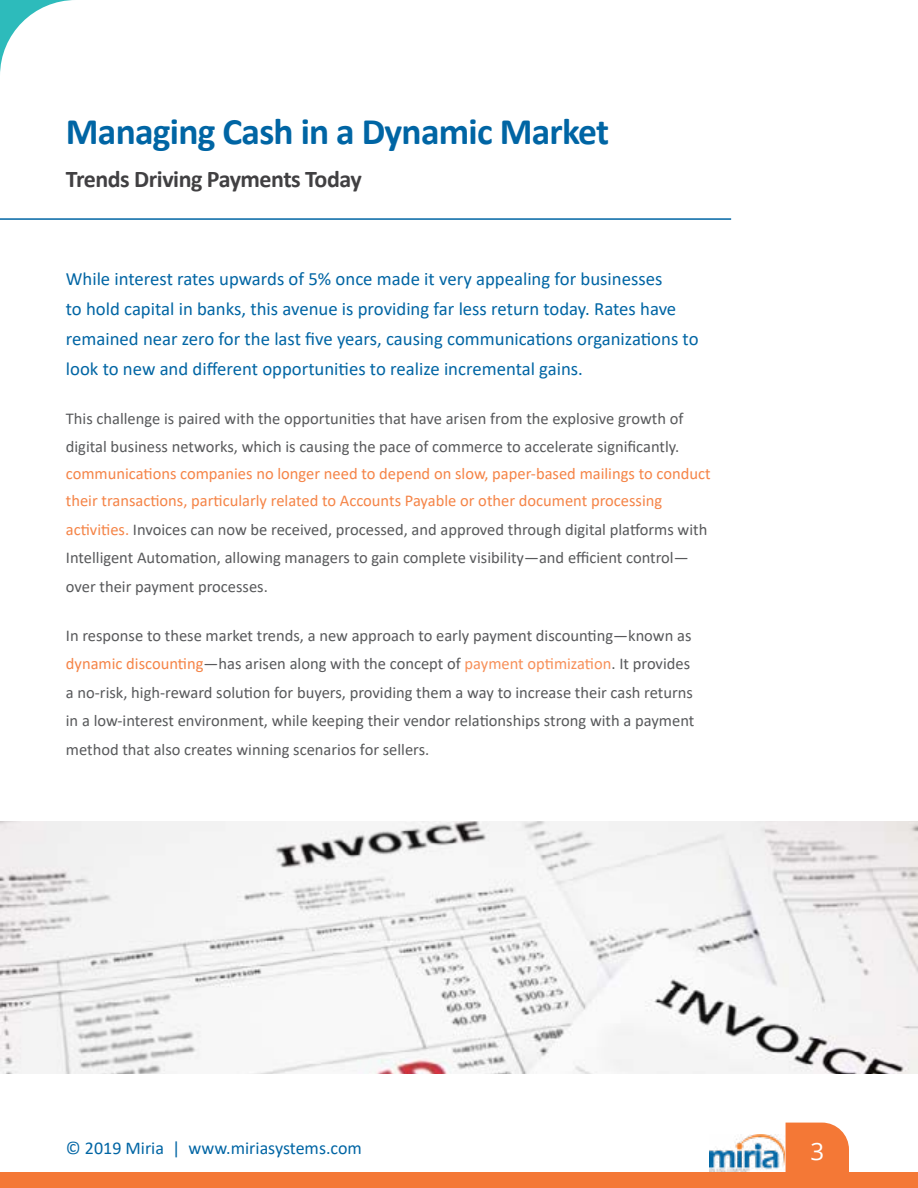
<style>
.page{position:relative;width:918px;height:1188px;background:#fff}
.page>*{position:absolute;margin:0;border:0;box-sizing:border-box;transform-origin:0 0}
.t1{font:700 37.5px "Calibri";letter-spacing:-.02em;color:#0065a4}
.t2{font:700 24px "Calibri";letter-spacing:-.02em;color:#414042}
.t3{font:24px "Open Sans";color:#fff}
.t4{font:18.75px/30px "Calibri";color:#0065a4}
.t5{font:18px "Calibri";color:#0065a4}
.t6{font:16.5px/28.5px "Calibri";color:#58595b}
.t7{font:16.5px/27px "Calibri";color:#f58447}
.s1{color:#f58447}
.s2{color:#f79059}
</style>
<div class="page">
<div style="left:0;top:1172px;width:918px;height:16px;background:#f47836"></div>
<div style="left:786px;top:1123px;width:63px;height:49px;background:#f47836"></div>
<hr style="left:0;top:218px;width:731px;height:2px;background:#0065a4">
<svg style="left:0;top:0;width:73px;height:73px"></svg>
<img style="left:0;top:822px;width:918px;height:252px">
<img style="left:710px;top:1134px;width:75px;height:37px">
<h1 class="t1" style="left:66px;top:105px;width:545px">Managing Cash in a Dynamic Market</h1>
<h2 class="t2" style="left:66px;top:162px;width:297px">Trends Driving Payments Today</h2>
<p class="t4" style="left:66px;top:263px;width:634px">While interest rates upwards of 5% once made it very appealing for businesses<br>to hold capital in banks, this avenue is providing far less return today. Rates have remained near zero for the last five years, causing communications organizations to look to new and different opportunities to realize incremental gains.</p>
<p class="t6" style="left:66px;top:404px;width:619px">This challenge is paired with the opportunities that have arisen from the explosive growth of digital business networks, which is causing the pace of commerce to accelerate significantly.</p>
<p class="t7" style="left:66px;top:460px;width:646px">communications companies no longer need to depend on slow, paper-based mailings to conduct their transactions, particularly related to Accounts Payable or other document processing</p>
<p class="t6" style="left:66px;top:515px;width:643px"><span class="s1">activities.</span> Invoices can now be received, processed, and approved through digital platforms with<br>Intelligent Automation, allowing managers to gain complete visibility—and efficient control— over their payment processes.</p>
<p class="t6" style="left:66px;top:620px;width:630px">In response to these market trends, a new approach to early payment discounting—known as <span class="s1">dynamic discounting</span>—has arisen along with the concept of <span class="s2">payment optimization</span>. It provides a no-risk, high-reward solution for buyers, providing them a way to increase their cash returns in a low-interest environment, while keeping their vendor relationships strong with a payment method that also creates winning scenarios for sellers.</p>
<p class="t5" style="left:66px;top:1135px;width:298px">© 2019 Miria | www.miriasystems.com</p>
<h2 class="t3" style="left:810px;top:1135px;width:15px">3</h2>
</div>
